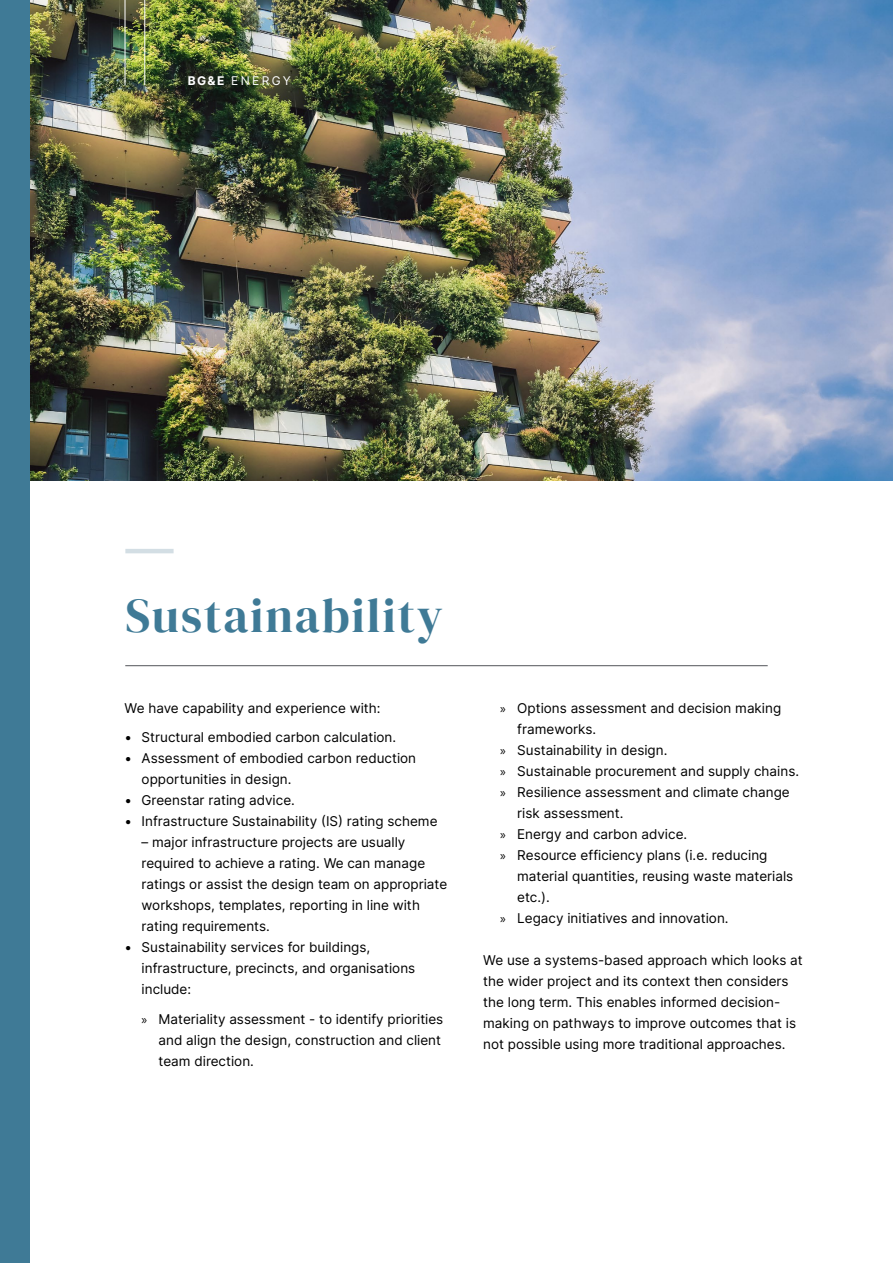
<style>
.page{position:relative;width:893px;height:1263px;background:#fff}
.page>*{position:absolute;margin:0;border:0;box-sizing:border-box;transform-origin:0 0}
.t1{font:48px "DM Serif Display";letter-spacing:.04em;color:#3f7a96}
.t2{font:13.5px/21px "Inter";color:#000}
.t3{font:12px "Inter";letter-spacing:.2em;color:#fff}
.s1{font-family:"Myriad Pro"}
</style>
<div class="page">
<hr style="left:125px;top:549px;width:49px;height:4px;background:#d3dee4">
<hr style="left:125px;top:665px;width:643px;height:1px;background:#52555a">
<img style="left:30px;top:0;width:863px;height:480px">
<hr style="left:125px;top:0;width:1px;height:85px;background:#fff">
<div style="left:0;top:0;width:30px;height:1263px;background:#3f7a96"></div>
<hr style="left:144px;top:0;width:1px;height:85px;background:#fff">
<p class="t3" style="left:188px;top:72px;width:104px">BG&amp;E ENERGY</p>
<h1 class="t1" style="left:125px;top:588px;width:319px">Sustainability</h1>
<p class="t2" style="left:125px;top:697px;width:258px">We have capability and experience with:</p>
<p class="t2" style="left:125px;top:726px;width:273px">• Structural embodied carbon calculation.</p>
<p class="t2" style="left:142px;top:747px;width:276px;text-indent:-17px">• Assessment of embodied carbon reduction opportunities in design.</p>
<p class="t2" style="left:125px;top:789px;width:172px">• Greenstar rating advice.</p>
<p class="t2" style="left:125px;top:810px;width:314px">• Infrastructure Sustainability (IS) rating scheme</p>
<p class="t2" style="left:142px;top:831px;width:307px">– major infrastructure projects are usually required to achieve a rating. We can manage ratings or assist the design team on appropriate workshops, templates, reporting in line with rating requirements.</p>
<p class="t2" style="left:142px;top:936px;width:275px;text-indent:-17px">• Sustainability services for buildings, infrastructure, precincts, and organisations include:</p>
<p class="t2" style="left:159px;top:1008px;width:286px;text-indent:-17px"><span class="s1">»</span> Materiality assessment - to identify priorities and align the design, construction and client team direction.</p>
<p class="t2" style="left:500px;top:697px;width:283px"><span class="s1">»</span> Options assessment and decision making</p>
<p class="t2" style="left:517px;top:718px;width:81px">frameworks.</p>
<p class="t2" style="left:500px;top:739px;width:169px"><span class="s1">»</span> Sustainability in design.</p>
<p class="t2" style="left:500px;top:760px;width:300px"><span class="s1">»</span> Sustainable procurement and supply chains.</p>
<p class="t2" style="left:500px;top:781px;width:291px"><span class="s1">»</span> Resilience assessment and climate change</p>
<p class="t2" style="left:517px;top:802px;width:108px">risk assessment.</p>
<p class="t2" style="left:500px;top:823px;width:188px"><span class="s1">»</span> Energy and carbon advice.</p>
<p class="t2" style="left:500px;top:844px;width:269px"><span class="s1">»</span> Resource efficiency plans (i.e. reducing</p>
<p class="t2" style="left:517px;top:865px;width:278px">material quantities, reusing waste materials</p>
<p class="t2" style="left:517px;top:886px;width:34px">etc.).</p>
<p class="t2" style="left:500px;top:907px;width:230px"><span class="s1">»</span> Legacy initiatives and innovation.</p>
<p class="t2" style="left:483px;top:949px;width:321px">We use a systems-based approach which looks at the wider project and its context then considers the long term. This enables informed decision&shy;making on pathways to improve outcomes that is not possible using more traditional approaches.</p>
</div>
